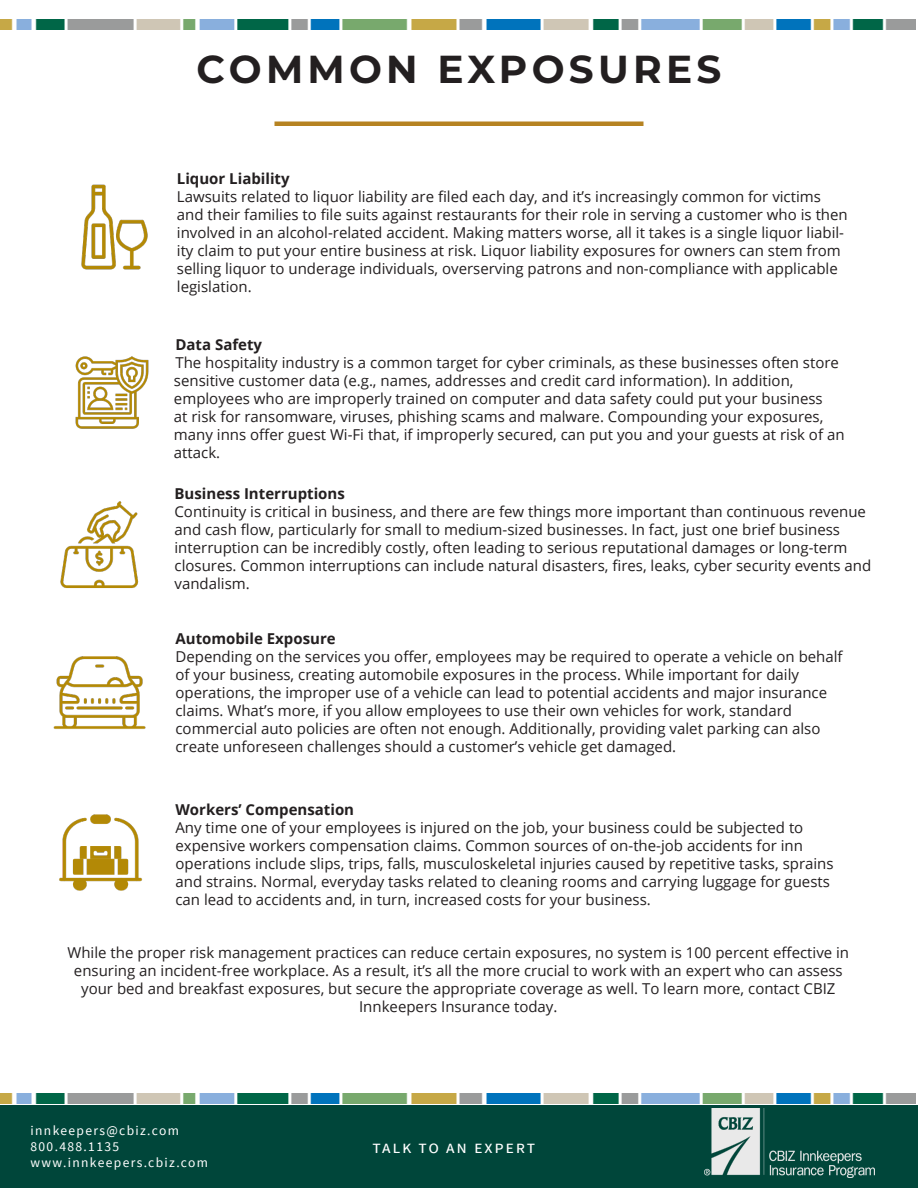
<style>
.page{position:relative;width:918px;height:1188px;background:#fff}
.page>*{position:absolute;margin:0;border:0;box-sizing:border-box;transform-origin:0 0}
.Proposal_Title{font:700 39px "Montserrat";letter-spacing:.11em;color:#231f20}
.Proposal_Title-2{font:18px "Source Sans Pro";letter-spacing:.1em;color:#fff}
.t1{font:15px/18px "Open Sans";color:#231f20}
.t2{font:700 15px "Open Sans";color:#231f20}
.Proposal_Title-3{font:13.5px "Source Sans Pro";letter-spacing:.1em;color:#fff}
</style>
<div class="page">
<div style="left:0;top:1105px;width:918px;height:83px;background:#00463a"></div>
<img style="left:705px;top:1109px;width:170px;height:69px">
<img style="left:0;top:20px;width:916px;height:10px">
<img style="left:0;top:1094px;width:916px;height:9px">
<hr style="left:274px;top:122px;width:370px;height:4px;background:#b68322">
<img style="left:75px;top:356px;width:74px;height:73px">
<img style="left:60px;top:501px;width:78px;height:80px">
<img style="left:53px;top:581px;width:93px;height:148px">
<img style="left:59px;top:814px;width:83px;height:77px">
<img style="left:81px;top:184px;width:67px;height:86px">
<p class="Proposal_Title" style="left:197px;top:41px;width:526px">COMMON EXPOSURES</p>
<p class="t2" style="left:177px;top:168px;width:114px">Liquor Liability</p>
<p class="t1" style="left:177px;top:187px;width:672px">Lawsuits related to liquor liability are filed each day, and it’s increasingly common for victims and their families to file suits against restaurants for their role in serving a customer who is then involved in an alcohol-related accident. Making matters worse, all it takes is a single liquor liabil&shy;ity claim to put your entire business at risk. Liquor liability exposures for owners can stem from selling liquor to underage individuals, overserving patrons and non-compliance with applicable legislation.</p>
<p class="t2" style="left:175px;top:334px;width:88px">Data Safety</p>
<p class="t1" style="left:174px;top:353px;width:667px">The hospitality industry is a common target for cyber criminals, as these businesses often store sensitive customer data (e.g., names, addresses and credit card information). In addition,</p>
<p class="t1" style="left:174px;top:389px;width:672px">employees who are improperly trained on computer and data safety could put your business<br>at risk for ransomware, viruses, phishing scams and malware. Compounding your exposures, many inns offer guest Wi-Fi that, if improperly secured, can put you and your guests at risk of an attack.</p>
<p class="t2" style="left:175px;top:483px;width:172px">Business Interruptions</p>
<p class="t1" style="left:175px;top:502px;width:698px">Continuity is critical in business, and there are few things more important than continuous revenue and cash flow, particularly for small to medium-sized businesses. In fact, just one brief business interruption can be incredibly costly, often leading to serious reputational damages or long-term closures. Common interruptions can include natural disasters, fires, leaks, cyber security events and vandalism.</p>
<p class="t2" style="left:175px;top:628px;width:162px">Automobile Exposure</p>
<p class="t1" style="left:175px;top:647px;width:669px">Depending on the services you offer, employees may be required to operate a vehicle on behalf of your business, creating automobile exposures in the process. While important for daily</p>
<p class="t1" style="left:175px;top:683px;width:653px">operations, the improper use of a vehicle can lead to potential accidents and major insurance claims. What’s more, if you allow employees to use their own vehicles for work, standard</p>
<p class="t1" style="left:175px;top:719px;width:647px">commercial auto policies are often not enough. Additionally, providing valet parking can also create unforeseen challenges should a customer’s vehicle get damaged.</p>
<p class="t2" style="left:175px;top:799px;width:180px">Workers’ Compensation</p>
<p class="t1" style="left:175px;top:818px;width:629px">Any time one of your employees is injured on the job, your business could be subjected to</p>
<p class="t1" style="left:175px;top:836px;width:629px">expensive workers compensation claims. Common sources of on-the-job accidents for inn</p>
<p class="t1" style="left:175px;top:854px;width:660px">operations include slips, trips, falls, musculoskeletal injuries caused by repetitive tasks, sprains and strains. Normal, everyday tasks related to cleaning rooms and carrying luggage for guests can lead to accidents and, in turn, increased costs for your business.</p>
<p class="t1" style="left:68px;top:943px;width:783px;text-align:center">While the proper risk management practices can reduce certain exposures, no system is 100 percent effective in ensuring an incident-free workplace. As a result, it’s all the more crucial to work with an expert who can assess your bed and breakfast exposures, but secure the appropriate coverage as well. To learn more, contact CBIZ Innkeepers Insurance today.</p>
<p class="Proposal_Title-3" style="left:31px;top:1122px;width:150px">innkeepers@cbiz.com</p>
<p class="Proposal_Title-3" style="left:31px;top:1138px;width:90px">800.488.1135</p>
<p class="Proposal_Title-3" style="left:31px;top:1154px;width:179px">www.innkeepers.cbiz.com</p>
<p class="Proposal_Title-2" style="left:373px;top:1136px;width:164px">talk to an expert</p>
</div>
